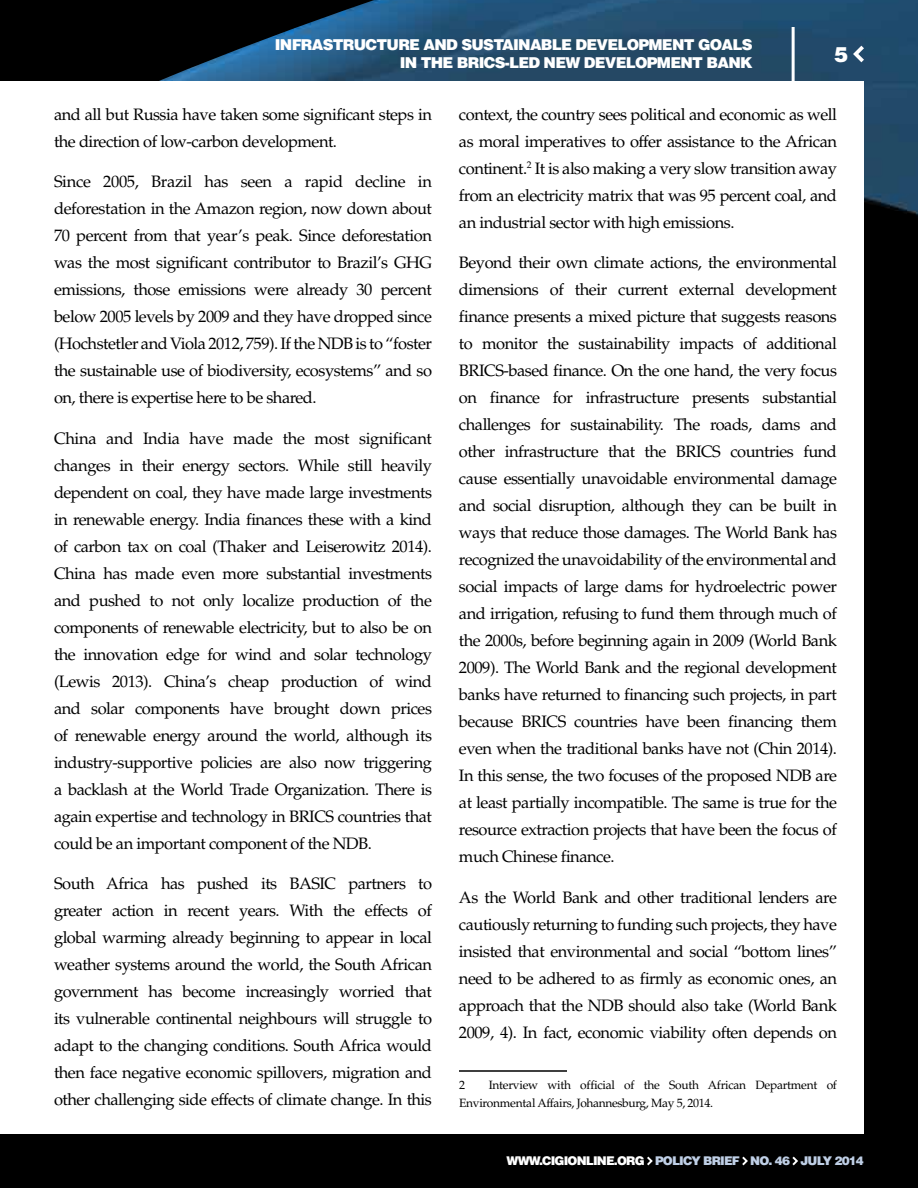
<style>
.page{position:relative;width:918px;height:1188px;background:#fff}
.page>*{position:absolute;margin:0;border:0;box-sizing:border-box;transform-origin:0 0}
.t1{font:900 21px "Helvetica LT Std";color:#fff}
.t2{font:16.5px/27px "Palatino LT Std";letter-spacing:-.03em;color:#000;text-align:justify}
.t3{font:900 15px "Helvetica LT Std";letter-spacing:-.05em;color:#fff}
.t4{font:12px/18px "Palatino LT Std";letter-spacing:-.02em;color:#000}
.t5{font:900 12px "Helvetica LT Std";letter-spacing:-.07em;color:#bfcfe6}
.s1{color:#fff}
</style>
<div class="page">
<div style="left:1px;top:481px;width:917px;height:707px;background:#000"></div>
<img style="left:1px;top:0;width:917px;height:481px">
<svg style="left:0;top:1134px;width:1px;height:54px"></svg>
<img style="left:0;top:0;width:1px;height:81px">
<svg style="left:853px;top:46px;width:11px;height:16px"></svg>
<svg style="left:647px;top:1157px;width:6px;height:8px"></svg>
<svg style="left:742px;top:1157px;width:6px;height:8px"></svg>
<svg style="left:792px;top:1157px;width:6px;height:8px"></svg>
<hr style="left:792px;top:27px;width:3px;height:54px;background:#fff">
<div style="left:0;top:81px;width:864px;height:1053px;background:#fff"></div>
<hr style="left:459px;top:1070px;width:108px;height:2px;background:#000">
<p class="t3" style="left:275px;top:35px;width:17px">INFRASTRUCTURE</p>
<p class="t3" style="left:424px;top:35px;width:13px">AND</p>
<p class="t3" style="left:461px;top:35px;width:21px">SUSTAINABLE</p>
<p class="t3" style="left:575px;top:35px;width:23px">DEVELOPMENT</p>
<p class="t3" style="left:698px;top:35px;width:24px">GOALS</p>
<p class="t3" style="left:400px;top:53px;width:33px">IN THE</p>
<p class="t3" style="left:457px;top:53px;width:150px">BRICS-LED NEW DEVELOPMENT</p>
<p class="t3" style="left:707px;top:53px;width:24px">BANK</p>
<p class="t1" style="left:834px;top:41px;width:16px">5</p>
<p class="t2" style="left:54px;top:101px;width:379px">and all but Russia have taken some significant steps in the direction of low-carbon development.</p>
<p class="t2" style="left:54px;top:169px;width:380px">Since 2005, Brazil has seen a rapid decline in deforestation in the Amazon region, now down about 70 percent from that year’s peak. Since deforestation was the most significant contributor to Brazil’s GHG emissions, those emissions were already 30 percent below 2005 levels by 2009 and they have dropped since (Hochstetler and Viola 2012, 759). If the NDB is to “foster the sustainable use of biodiversity, ecosystems” and so on, there is expertise here to be shared.</p>
<p class="t2" style="left:54px;top:425px;width:380px">China and India have made the most significant changes in their energy sectors. While still heavily dependent on coal, they have made large investments in renewable energy. India finances these with a kind of carbon tax on coal (Thaker and Leiserowitz 2014).<br>China has made even more substantial investments and pushed to not only localize production of the components of renewable electricity, but to also be on the innovation edge for wind and solar technology (Lewis 2013). China’s cheap production of wind and solar components have brought down prices of renewable energy around the world, although its industry-supportive policies are also now triggering a backlash at the World Trade Organization. There is again expertise and technology in BRICS countries that could be an important component of the NDB.</p>
<p class="t2" style="left:54px;top:871px;width:380px">South Africa has pushed its BASIC partners to greater action in recent years. With the effects of global warming already beginning to appear in local weather systems around the world, the South African government has become increasingly worried that its vulnerable continental neighbours will struggle to adapt to the changing conditions. South Africa would then face negative economic spillovers, migration and other challenging side effects of climate change. In this</p>
<p class="t2" style="left:459px;top:101px;width:380px">context, the country sees political and economic as well as moral imperatives to offer assistance to the African continent.<sup>2</sup> It is also making a very slow transition away from an electricity matrix that was 95 percent coal, and an industrial sector with high emissions.</p>
<p class="t2" style="left:459px;top:250px;width:380px">Beyond their own climate actions, the environmental dimensions of their current external development finance presents a mixed picture that suggests reasons to monitor the sustainability impacts of additional BRICS-based finance. On the one hand, the very focus on finance for infrastructure presents substantial challenges for sustainability. The roads, dams and other infrastructure that the BRICS countries fund cause essentially unavoidable environmental damage and social disruption, although they can be built in ways that reduce those damages. The World Bank has recognized the unavoidability of the environmental and social impacts of large dams for hydroelectric power and irrigation, refusing to fund them through much of the 2000s, before beginning again in 2009 (World Bank 2009). The World Bank and the regional development banks have returned to financing such projects, in part because BRICS countries have been financing them even when the traditional banks have not (Chin 2014).<br>In this sense, the two focuses of the proposed NDB are at least partially incompatible. The same is true for the resource extraction projects that have been the focus of much Chinese finance.</p>
<p class="t2" style="left:459px;top:884px;width:380px">As the World Bank and other traditional lenders are cautiously returning to funding such projects, they have insisted that environmental and social “bottom lines” need to be adhered to as firmly as economic ones, an approach that the NDB should also take (World Bank 2009, 4). In fact, economic viability often depends on</p>
<p class="t4" style="left:459px;top:1076px;width:7px">2</p>
<p class="t4" style="left:459px;top:1076px;width:379px;text-indent:30px">Interview with official of the South African Department of<br>Environmental Affairs, Johannesburg, May 5, 2014.</p>
<p class="t5" style="left:507px;top:1153px;width:310px"><span class="s1">WWW.CIGIONLINE.ORG</span> POLICY BRIEF NO. 46 JULY</p>
<p class="t5" style="left:835px;top:1153px;width:31px">2014</p>
</div>
